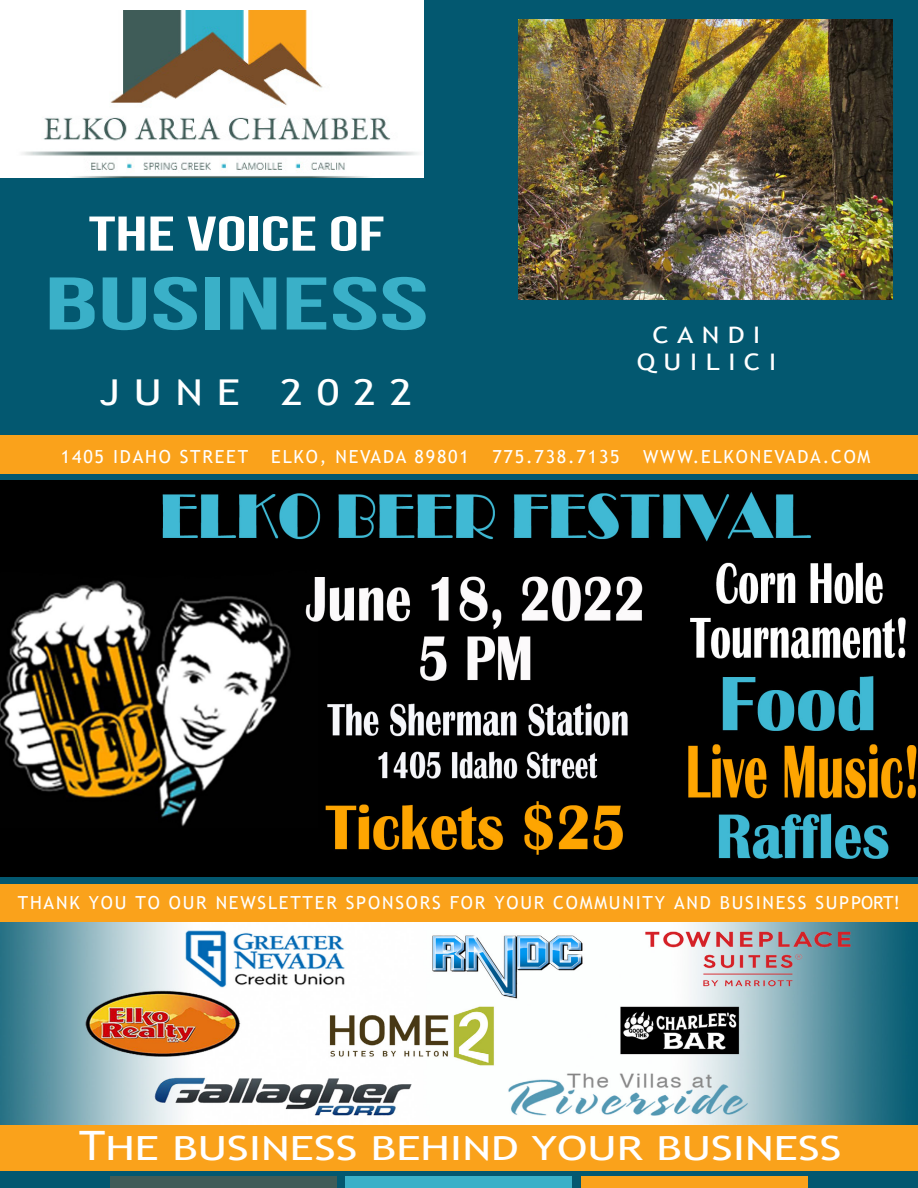
<style>
.page{position:relative;width:918px;height:1188px;background:#fff}
.page>*{position:absolute;margin:0;border:0;box-sizing:border-box;transform-origin:0 0}
.t1{font:74.4px "Bebas Neue";color:#3ab0c8;scale:1.77 1}
.t2{font:48.75px "Bebas Neue";color:#fff;scale:1.54 1}
.t3{font:35.7px "Trebuchet MS";letter-spacing:.32em;color:#fff;scale:1.21 1}
.t4{font:33.3px "Trebuchet MS";color:#fff;scale:1.35 1}
.t5{font:22.8px/27px "Trebuchet MS";letter-spacing:.3em;color:#fff;text-align:center;scale:1.21 1}
.t6{font:18px "Trebuchet MS";letter-spacing:.1em;color:#fff}
.s1{font-size:40.5px}
</style>
<div class="page">
<div style="left:0;top:0;width:918px;height:598px;background:#035870"></div>
<div style="left:0;top:594px;width:918px;height:594px;background:#035870"></div>
<div style="left:581px;top:1176px;width:227px;height:12px;background:#faa21b"></div>
<div style="left:345px;top:1176px;width:227px;height:12px;background:#3ab0c8"></div>
<div style="left:110px;top:1176px;width:227px;height:12px;background:#405c58"></div>
<div style="left:0;top:884px;width:918px;height:38px;background:#faa21b"></div>
<div style="left:0;top:1124px;width:918px;height:47px;background:#faa21b"></div>
<div style="left:0;top:0;width:423px;height:178px;background:#fff"></div>
<img style="left:22px;top:11px;width:396px;height:167px">
<div style="left:0;top:435px;width:918px;height:39px;background:#faa21b"></div>
<img style="left:519px;top:19px;width:373px;height:280px">
<img style="left:0;top:480px;width:918px;height:397px">
<img style="left:0;top:922px;width:905px;height:202px">
<h2 class="t2" style="left:89px;top:207px;width:193px">THE VOICE OF</h2>
<h1 class="t1" style="left:44px;top:263px;width:219px">BUSINESS</h1>
<h3 class="t3" style="left:99px;top:369px;width:260px">JUNE 2022</h3>
<p class="t5" style="left:637px;top:321px;width:117px">CANDI<br>QUILICI</p>
<p class="t6" style="left:61px;top:445px;width:189px">1405 IDAHO STREET</p>
<p class="t6" style="left:271px;top:445px;width:199px">ELKO, NEVADA 89801</p>
<p class="t6" style="left:492px;top:445px;width:129px">775.738.7135</p>
<p class="t6" style="left:643px;top:445px;width:229px">WWW.ELKONEVADA.COM</p>
<p class="t6" style="left:18px;top:891px;width:884px">THANK YOU TO OUR NEWSLETTER SPONSORS FOR YOUR COMMUNITY AND BUSINESS SUPPORT!</p>
<h3 class="t4" style="left:79px;top:1128px;width:566px"><span class="s1">T</span>HE BUSINESS BEHIND YOUR BUSINESS</h3>
</div>
